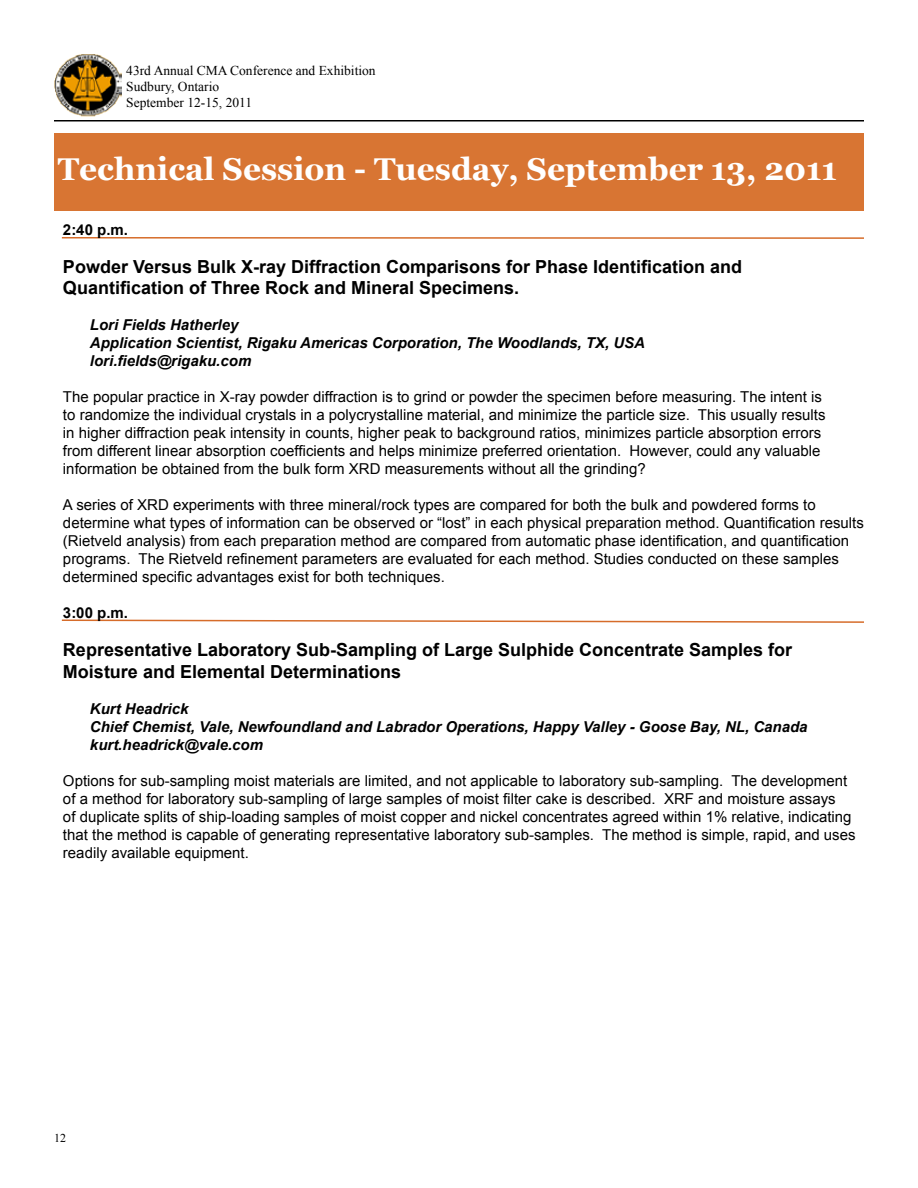
<style>
.page{position:relative;width:918px;height:1188px;background:#fff}
.page>*{position:absolute;margin:0;border:0;box-sizing:border-box;transform-origin:0 0}
.t1{font:700 31.5px "Georgia";color:#fff}
.t2{font:700 18px/21.6px "Arial";color:#000}
.t3{font:15px/18px "Arial";color:#000}
.t4{font:italic 700 15px/18px "Arial";color:#000}
.t5{font:700 15px "Arial";color:#000}
.t6{font:13.5px/16.2px "Times New Roman";color:#000}
.t7{font:12px "Times New Roman";color:#000}
</style>
<div class="page">
<img style="left:54px;top:54px;width:67px;height:63px">
<hr style="left:54px;top:120px;width:810px;height:2px;background:#000">
<div style="left:54px;top:133px;width:810px;height:78px;background:#d87533"></div>
<svg style="left:61px;top:619px;width:803px;height:4px"></svg>
<hr style="left:62px;top:237px;width:802px;height:2px;background:#d66c2a">
<p class="t6" style="left:126px;top:62px;width:251px">43rd Annual CMA Conference and Exhibition<br>Sudbury, Ontario<br>September 12-15, 2011</p>
<h1 class="t1" style="left:58px;top:151px;width:781px">Technical Session - Tuesday, September 13, 2011</h1>
<p class="t5" style="left:63px;top:220px;width:67px">2:40 p.m.</p>
<p class="t2" style="left:63px;top:256px;width:681px">Powder Versus Bulk X-ray Diffraction Comparisons for Phase Identification and<br>Quantification of Three Rock and Mineral Specimens.</p>
<p class="t4" style="left:90px;top:317px;width:557px">Lori Fields Hatherley<br>Application Scientist, Rigaku Americas Corporation, The Woodlands, TX, USA lori.fields@rigaku.com</p>
<p class="t3" style="left:63px;top:388px;width:764px">The popular practice in X-ray powder diffraction is to grind or powder the specimen before measuring. The intent is to randomize the individual crystals in a polycrystalline material, and minimize the particle size. This usually results in higher diffraction peak intensity in counts, higher peak to background ratios, minimizes particle absorption errors from different linear absorption coefficients and helps minimize preferred orientation. However, could any valuable information be obtained from the bulk form XRD measurements without all the grinding?</p>
<p class="t3" style="left:63px;top:496px;width:802px">A series of XRD experiments with three mineral/rock types are compared for both the bulk and powdered forms to determine what types of information can be observed or “lost” in each physical preparation method. Quantification results (Rietveld analysis) from each preparation method are compared from automatic phase identification, and quantification programs. The Rietveld refinement parameters are evaluated for each method. Studies conducted on these samples determined specific advantages exist for both techniques.</p>
<p class="t5" style="left:63px;top:603px;width:67px">3:00 p.m.</p>
<p class="t2" style="left:63px;top:639px;width:731px">Representative Laboratory Sub-Sampling of Large Sulphide Concentrate Samples for<br>Moisture and Elemental Determinations</p>
<p class="t4" style="left:90px;top:700px;width:719px">Kurt Headrick<br>Chief Chemist, Vale, Newfoundland and Labrador Operations, Happy Valley - Goose Bay, NL, Canada kurt.headrick@vale.com</p>
<p class="t3" style="left:63px;top:771px;width:794px">Options for sub-sampling moist materials are limited, and not applicable to laboratory sub-sampling. The development of a method for laboratory sub-sampling of large samples of moist filter cake is described. XRF and moisture assays<br>of duplicate splits of ship-loading samples of moist copper and nickel concentrates agreed within 1% relative, indicating that the method is capable of generating representative laboratory sub-samples. The method is simple, rapid, and uses readily available equipment.</p>
<p class="t7" style="left:54px;top:1130px;width:13px">12</p>
</div>
